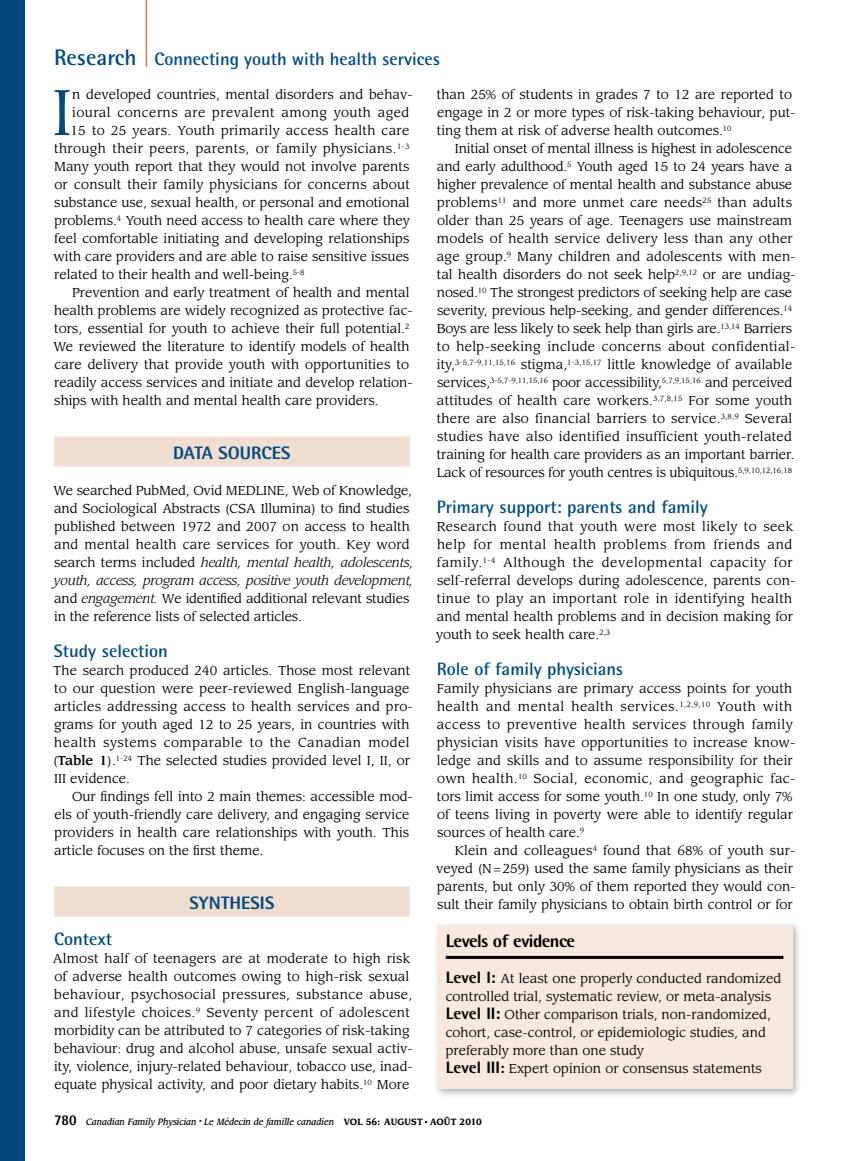
<style>
.page{position:relative;width:851px;height:1161px;background:#fff}
.page>*{position:absolute;margin:0;border:0;box-sizing:border-box;transform-origin:0 0}
.t1{font:63.6px "Leawood Std";color:#004a80}
.t2{font:700 18px "Rotis Semi Sans Std";color:#004a80}
.t3{font:800 18px "Rotis Semi Sans Std";color:#004a80}
.t4{font:800 18px "Rotis Semi Sans Std";letter-spacing:-.03em;color:#000}
.t5{font:12.75px/18px "Leawood Std";color:#000}
.t6{font:12.75px/18px "Leawood Std";letter-spacing:.03em;color:#000}
.t7{font:12.75px "Leawood Std";letter-spacing:.02em;color:#000}
.t8{font:12.75px "Leawood Std";letter-spacing:.035em;color:#000}
.t9{font:italic 500 9px "Leawood Std";color:#000;scale:.9 1}
.s1{font-size:22.5px}
.s2{font-family:"Rotis Semi Sans Std";font-weight:800;font-size:16.5px}
.s3{font-family:"Rotis Semi Sans Std";font-weight:800;font-size:15px}
.s4{font-style:italic}
.s5{font-weight:500}
.s6{font-family:"Rotis Semi Sans Std";font-weight:800;font-style:normal;font-size:15px}
.s7{font-weight:700;font-style:normal}
.s8{font-family:"Times";font-weight:400;font-style:normal}
</style>
<div class="page">
<div style="left:0;top:0;width:24px;height:1161px;background:#004a80"></div>
<hr style="left:146px;top:0;width:1px;height:67px;background:#cc8354">
<div style="left:54px;top:436px;width:356px;height:30px;background:#f0ded0"></div>
<div style="left:54px;top:886px;width:356px;height:30px;background:#f0ded0"></div>
<div style="left:433px;top:922px;width:368px;height:176px;background:#000;opacity:.3"></div>
<div style="left:436px;top:926px;width:356px;height:163px;background:#f5e9e0"></div>
<hr style="left:446px;top:956px;width:337px;height:3px;background:#000">
<h2 class="t2" style="left:54px;top:48px;width:387px"><span class="s1">Research</span> Connecting youth with health services</h2>
<h1 class="t1" style="left:52px;top:74px;width:22px">I</h1>
<p class="t5" style="left:72px;top:86px;width:342px">n developed countries, mental disorders and behav-</p>
<p class="t5" style="left:437px;top:86px;width:360px">than 25% of students in grades 7 to 12 are reported to engage in 2 or more types of risk-taking behaviour, put&shy;ting them at risk of adverse health outcomes.<sup>10</sup></p>
<p class="t5" style="left:437px;top:140px;width:360px;text-indent:18px">Initial onset of mental illness is highest in adolescence and early adulthood.<sup>5</sup> Youth aged 15 to 24 years have a higher prevalence of mental health and substance abuse problems<sup>11</sup> and more unmet care needs<sup>25</sup> than adults older than 25 years of age. Teenagers use mainstream models of health service delivery less than any other age group.<sup>9</sup> Many children and adolescents with men&shy;tal health disorders do not seek help<sup>2,9,12</sup> or are undiag&shy;nosed.<sup>10</sup> The strongest predictors of seeking help are case severity, previous help-seeking, and gender differences.<sup>14<br></sup>Boys are less likely to seek help than girls are.<sup>13,14</sup> Barriers to help-seeking include concerns about confidential&shy;ity,<sup>3-5,7-9,11,15,16</sup> stigma,<sup>1-3,15,17</sup> little knowledge of available services,<sup>3-5,7-9,11,15,16</sup> poor accessibility,<sup>5,7,9,15,16</sup> and perceived attitudes of health care workers.<sup>3,7,8,15</sup> For some youth there are also financial barriers to service.<sup>3,8,9</sup> Several studies have also identified insufficient youth-related training for health care providers as an important barrier.<br>Lack of resources for youth centres is ubiquitous.<sup>5,9,10,12,16,18</sup></p>
<h2 class="t2" style="left:437px;top:496px;width:272px">Primary support: parents and family</h2>
<p class="t6" style="left:436px;top:518px;width:361px">Research found that youth were most likely to seek help for mental health problems from friends and family.<sup>1-4</sup> Although the developmental capacity for self-referral develops during adolescence, parents con&shy;tinue to play an important role in identifying health and mental health problems and in decision making for youth to seek health care.<sup>2,3</sup></p>
<h2 class="t2" style="left:437px;top:658px;width:188px">Role of family physicians</h2>
<p class="t5" style="left:437px;top:680px;width:360px">Family physicians are primary access points for youth health and mental health services.<sup>1,2,9,10</sup> Youth with access to preventive health services through family physician visits have opportunities to increase know&shy;ledge and skills and to assume responsibility for their own health.<sup>10</sup> Social, economic, and geographic fac&shy;tors limit access for some youth.<sup>10</sup> In one study, only 7% of teens living in poverty were able to identify regular sources of health care.<sup>9</sup></p>
<p class="t5" style="left:436px;top:842px;width:361px;text-indent:18px">Klein and colleagues<sup>4</sup> found that 68% of youth sur&shy;veyed (N=259) used the same family physicians as their parents, but only 30% of them reported they would con&shy;sult their family physicians to obtain birth control or for</p>
<h2 class="t4" style="left:446px;top:929px;width:131px">Levels of evidence</h2>
<p class="t5" style="left:445px;top:970px;width:337px"><span class="s2">Level I:</span> At least one properly conducted randomized controlled trial, systematic review, or meta-analysis <span class="s2">Level II:</span> Other comparison trials, non-randomized, cohort, case-control, or epidemiologic studies, and preferably more than one study<br><span class="s2">Level III</span><span class="s3">:</span> Expert opinion or consensus statements</p>
<p class="t8" style="left:72px;top:105px;width:338px">ioural concerns are prevalent among youth aged</p>
<p class="t7" style="left:70px;top:123px;width:340px">15 to 25 years. Youth primarily access health care</p>
<p class="t6" style="left:54px;top:140px;width:357px">through their peers, parents, or family physicians.<sup>1-3</sup></p>
<p class="t5" style="left:54px;top:158px;width:357px">Many youth report that they would not involve parents</p>
<p class="t7" style="left:54px;top:177px;width:357px">or consult their family physicians for concerns about</p>
<p class="t5" style="left:54px;top:194px;width:357px">substance use, sexual health, or personal and emotional</p>
<p class="t5" style="left:54px;top:212px;width:357px">problems.<sup>4</sup> Youth need access to health care where they</p>
<p class="t5" style="left:54px;top:230px;width:357px">feel comfortable initiating and developing relationships</p>
<p class="t5" style="left:54px;top:248px;width:357px">with care providers and are able to raise sensitive issues</p>
<p class="t5" style="left:54px;top:266px;width:252px">related to their health and well-being.<sup>5-8</sup></p>
<p class="t5" style="left:72px;top:284px;width:339px">Prevention and early treatment of health and mental</p>
<p class="t5" style="left:54px;top:302px;width:360px">health problems are widely recognized as protective fac-</p>
<p class="t5" style="left:54px;top:320px;width:357px">tors, essential for youth to achieve their full potential.<sup>2</sup></p>
<p class="t5" style="left:53px;top:338px;width:358px">We reviewed the literature to identify models of health</p>
<p class="t5" style="left:54px;top:356px;width:356px">care delivery that provide youth with opportunities to</p>
<p class="t5" style="left:54px;top:374px;width:360px">readily access services and initiate and develop relation-</p>
<p class="t5" style="left:54px;top:392px;width:326px">ships with health and mental health care providers.</p>
<h2 class="t3" style="left:173px;top:441px;width:119px">Data Sou rces</h2>
<p class="t5" style="left:53px;top:482px;width:361px">We searched PubMed, Ovid MEDLINE, Web of Knowledge, and Sociological Abstracts (CSA Illumina) to find studies published between 1972 and 2007 on access to health and mental health care services for youth. Key word search terms included <span class="s4">health, mental health, adolescents, youth, access, program access, positive youth development, </span>and <span class="s4">engagement.</span> We identified additional relevant studies in the reference lists of selected articles.</p>
<h2 class="t2" style="left:54px;top:640px;width:115px">Study selection</h2>
<p class="t5" style="left:53px;top:662px;width:361px">The search produced 240 articles. Those most relevant to our question were peer-reviewed English-language articles addressing access to health services and pro&shy;grams for youth aged 12 to 25 years, in countries with health systems comparable to the Canadian model (<span class="s5">Table 1</span>).<sup>1-24</sup> The selected studies provided level I, II, or III evidence.</p>
<p class="t5" style="left:54px;top:788px;width:360px;text-indent:18px">Our findings fell into 2 main themes: accessible mod&shy;els of youth-friendly care delivery, and engaging service providers in health care relationships with youth. This article focuses on the first theme.</p>
<h2 class="t3" style="left:189px;top:891px;width:86px">Synthe sis</h2>
<h2 class="t2" style="left:54px;top:928px;width:60px">Context</h2>
<p class="t5" style="left:53px;top:950px;width:361px">Almost half of teenagers are at moderate to high risk of adverse health outcomes owing to high-risk sexual behaviour, psychosocial pressures, substance abuse, and lifestyle choices.<sup>9</sup> Seventy percent of adolescent morbidity can be attributed to 7 categories of risk-taking behaviour: drug and alcohol abuse, unsafe sexual activ&shy;ity, violence, injury-related behaviour, tobacco use, inad&shy;equate physical activity, and poor dietary habits.<sup>10</sup> More</p>
<p class="t9" style="left:54px;top:1116px;width:477px"><span class="s6">780</span> Canadian Family Physician <sup>•</sup> Le Médecin de famille canadien <span class="s7">VOL 56: AUGUST</span> <span class="s8">•</span> <span class="s7">AOÛT 2010</span></p>
</div>
